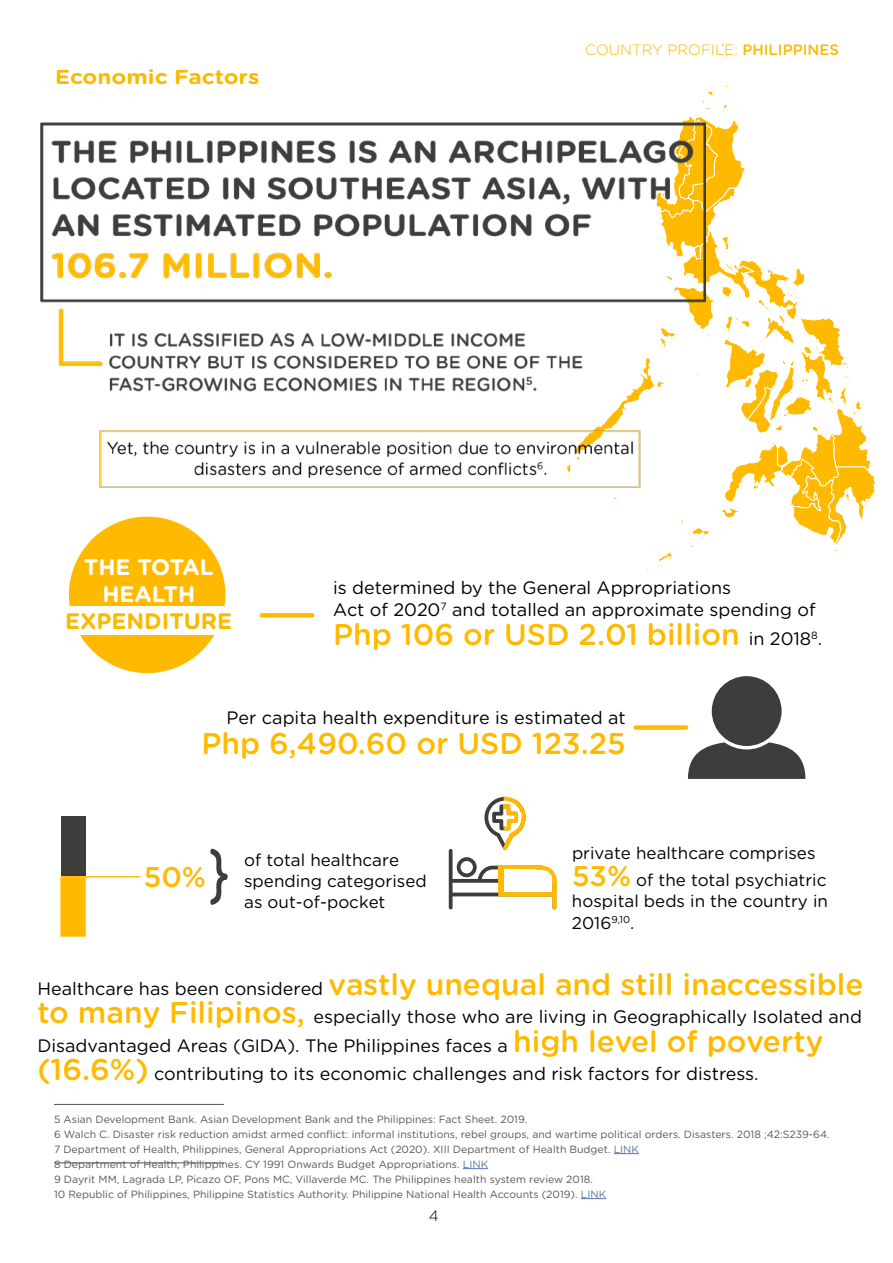
<style>
.page{position:relative;width:893px;height:1263px;background:#fff}
.page>*{position:absolute;margin:0;border:0;box-sizing:border-box;transform-origin:0 0}
.t1{font:500 30px "Gotham Rounded";color:#ffba00}
.t2{font:500 28.5px "Gotham Rounded";color:#ffba00}
.t3{font:700 22.5px/27px "Gotham Rounded";color:#fff;text-align:center}
.t4{font:700 22.5px "Gotham Rounded";color:#fbba00}
.t5{font:700 20.25px "Gotham Rounded";color:#fbba00;scale:1.11 1}
.t6{font:18px/28.5px "Gotham Rounded";color:#000}
.t7{font:17.1px/21.3px "Gotham Rounded";color:#000}
.t8{font:300 15px "Gotham Rounded";color:#fbba00}
.t9{font:300 15px "Gotham Rounded";color:#000}
.t10{font:10.5px/15px "Gotham Rounded";color:#575756}
.s1{font-weight:500}
.s2{font-weight:400;font-size:18px;color:#000}
.s3{font-weight:500;font-size:28.5px;color:#ffba00}
.s4{font-weight:500;font-size:30px;color:#ffba00}
.s5{color:#5576af}
</style>
<div class="page">
<svg style="left:566px;top:42px;width:310px;height:531px"></svg>
<hr style="left:54px;top:1162px;width:170px;height:1px;background:#575756">
<svg style="left:614px;top:1153px;width:25px;height:1px"></svg>
<svg style="left:463px;top:1168px;width:25px;height:1px"></svg>
<svg style="left:581px;top:1198px;width:25px;height:1px"></svg>
<hr style="left:54px;top:1104px;width:170px;height:1px;background:#575756">
<img style="left:41px;top:123px;width:664px;height:364px">
<svg style="left:68px;top:516px;width:158px;height:158px"></svg>
<div style="left:43px;top:606px;width:204px;height:28px;background:#fff"></div>
<svg style="left:262px;top:613px;width:50px;height:4px"></svg>
<div style="left:712px;top:676px;width:70px;height:70px;background:#3d3d3b;border-radius:50%"></div>
<svg style="left:688px;top:742px;width:117px;height:37px"></svg>
<div style="left:636px;top:725px;width:50px;height:5px;background:#ffba00"></div>
<div style="left:61px;top:816px;width:24px;height:121px;background:#3d3d3b"></div>
<div style="left:60px;top:876px;width:27px;height:61px;background:#ffba00;border:1px solid #fff"></div>
<svg style="left:210px;top:848px;width:18px;height:57px"></svg>
<hr style="left:61px;top:876px;width:79px;height:1px;background:#ffba00">
<svg style="left:449px;top:795px;width:108px;height:114px"></svg>
<h3 class="t5" style="left:55px;top:62px;width:185px">Economic Factors</h3>
<h3 class="t8" style="left:585px;top:39px;width:255px">COUNTRY PROFILE: <span class="s1">PHILIPPINES</span></h3>
<h3 class="t3" style="left:84px;top:553px;width:131px">THE TOTAL<br>HEALTH</h3>
<h3 class="t4" style="left:65px;top:605px;width:169px">EXPENDITURE</h3>
<h3 class="t6" style="left:333px;top:575px;width:484px;line-height:22.5px">is determined by the General Appropriations<br>Act of 2020<sup>7</sup> and totalled an approximate spending of</h3>
<h1 class="t1" style="left:333px;top:613px;width:491px">Php 106 or USD 2.01 billion <span class="s2">in 2018</span><sup>8</sup><span class="s2">.</span></h1>
<h3 class="t6" style="left:227px;top:703px;width:401px">Per capita health expenditure is estimated at</h3>
<h1 class="t1" style="left:201px;top:722px;width:426px">Php 6,490.60 or USD 123.25</h1>
<h2 class="t2" style="left:144px;top:856px;width:64px">50%</h2>
<h3 class="t7" style="left:244px;top:848px;width:184px">of total healthcare spending categorised as out-of-pocket</h3>
<h3 class="t7" style="left:572px;top:839px;width:256px;line-height:27px">private healthcare comprises<br><span class="s3">53%</span> of the total psychiatric</h3>
<h3 class="t7" style="left:572px;top:890px;width:257px">hospital beds in the country in<br>2016<sup>9,10</sup>.</h3>
<h1 class="t1" style="left:37px;top:963px;width:828px"><span class="s2">Healthcare has been considered</span> vastly unequal and still inaccessible</h1>
<p class="t6" style="left:37px;top:1002px;width:826px"><span class="s4">to many Filipinos,</span> especially those who are living in Geographically Isolated and<br>Disadvantaged Areas (GIDA). The Philippines faces a <span class="s4">high level of poverty (16.6%)</span> contributing to its economic challenges and risk factors for distress.</p>
<p class="t10" style="left:54px;top:1111px;width:777px">5 Asian Development Bank. Asian Development Bank and the Philippines: Fact Sheet. 2019.<br>6 Walch C. Disaster risk reduction amidst armed conflict: informal institutions, rebel groups, and wartime political orders. Disasters. 2018 ;42:S239-64.<br>7 Department of Health, Philippines, General Appropriations Act (2020). XIII Department of Health Budget. <span class="s5">LINK<br></span>8 Department of Health, Philippines. CY 1991 Onwards Budget Appropriations. <span class="s5">LINK<br></span>9 Dayrit MM, Lagrada LP, Picazo OF, Pons MC, Villaverde MC. The Philippines health system review 2018.<br>10 Republic of Philippines, Philippine Statistics Authority. Philippine National Health Accounts (2019). <span class="s5">LINK</span></p>
<h3 class="t9" style="left:429px;top:1206px;width:11px">4</h3>
</div>
